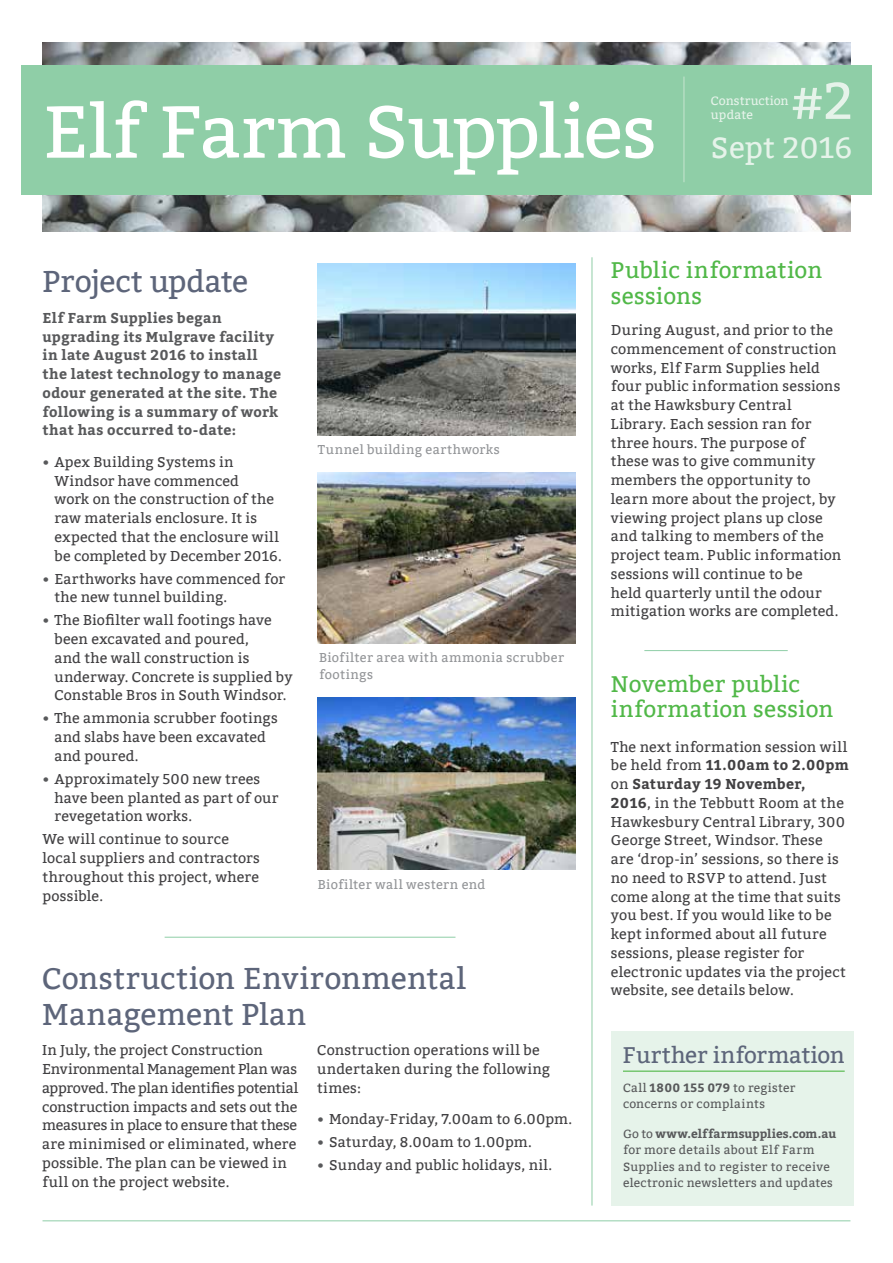
<style>
.page{position:relative;width:893px;height:1263px;background:#fff}
.page>*{position:absolute;margin:0;border:0;box-sizing:border-box;transform-origin:0 0}
.t1{font:73.5px "Bitter";letter-spacing:-.015em;color:#fff}
.t2{font:51.6px "Bitter";color:#e6f3ea}
.t3{font:30px/36px "Bitter";letter-spacing:.005em;color:#5d657a}
.t4{font:29.55px "Bitter";letter-spacing:.005em;color:#e6f3ea}
.t5{font:22.5px/25.5px "Bitter";letter-spacing:.005em;color:#51b848}
.t6{font:22.5px "Bitter";letter-spacing:-.005em;color:#5d657a}
.t7{font:14.25px/18.8px "Bitter";letter-spacing:.015em;color:#414042}
.t8{font:700 14.25px/18.8px "Bitter";letter-spacing:.025em;color:#58595b}
.t9{font:12.75px/16.5px "Bitter";letter-spacing:.035em;color:#939598}
.t10{font:12.15px/13.5px "Bitter";letter-spacing:.01em;color:#e6f3ea}
.t11{font:12px/16.5px "Bitter";letter-spacing:.03em;color:#58595b}
.s1{color:#58595b}
.s2{font-weight:700}
</style>
<div class="page">
<div style="left:611px;top:1031px;width:242px;height:174px;background:#e6f3ea"></div>
<img style="left:43px;top:43px;width:807px;height:189px">
<div style="left:21px;top:65px;width:851px;height:130px;background:#8fcea7"></div>
<hr style="left:684px;top:77px;width:1px;height:105px;background:#c6e5d0">
<hr style="left:43px;top:1220px;width:807px;height:1px;background:#8fcea7">
<img style="left:318px;top:264px;width:257px;height:171px">
<img style="left:318px;top:472px;width:257px;height:172px">
<img style="left:318px;top:698px;width:257px;height:171px">
<hr style="left:592px;top:257px;width:1px;height:948px;background:#8fcea7">
<hr style="left:644px;top:650px;width:144px;height:1px;background:#8fcea7">
<hr style="left:165px;top:937px;width:290px;height:1px;background:#8fcea7">
<hr style="left:623px;top:1070px;width:222px;height:2px;background:#51b848">
<h1 class="t1" style="left:43px;top:89px;width:616px">Elf Farm Supplies</h1>
<h2 class="t2" style="left:789px;top:71px;width:65px">#2</h2>
<h3 class="t4" style="left:711px;top:130px;width:143px">Sept 2016</h3>
<p class="t10" style="left:711px;top:94px;width:79px">Construction update</p>
<h3 class="t3" style="left:43px;top:264px;width:207px">Project update</h3>
<p class="t8" style="left:43px;top:308px;width:240px">Elf Farm Supplies began upgrading its Mulgrave facility in late August 2016 to install the latest technology to manage odour generated at the site. The following is a summary of work that has occurred to-date:</p>
<p class="t7" style="left:55px;top:453px;width:229px;text-indent:-12px"><span class="s1">•</span> Apex Building Systems in<br>Windsor have commenced<br>work on the construction of the raw materials enclosure. It is expected that the enclosure will be completed by December 2016.</p>
<p class="t7" style="left:55px;top:569px;width:232px;text-indent:-12px"><span class="s1">•</span> Earthworks have commenced for the new tunnel building.</p>
<p class="t7" style="left:55px;top:611px;width:240px;text-indent:-12px"><span class="s1">•</span> The Biofilter wall footings have been excavated and poured,<br>and the wall construction is underway. Concrete is supplied by<br>Constable Bros in South Windsor.</p>
<p class="t7" style="left:55px;top:709px;width:225px;text-indent:-12px"><span class="s1">•</span> The ammonia scrubber footings and slabs have been excavated and poured.</p>
<p class="t7" style="left:55px;top:770px;width:225px;text-indent:-12px"><span class="s1">•</span> Approximately 500 new trees have been planted as part of our revegetation works.</p>
<p class="t7" style="left:43px;top:830px;width:219px">We will continue to source local suppliers and contractors throughout this project, where possible.</p>
<p class="t9" style="left:318px;top:441px;width:183px">Tunnel building earthworks</p>
<p class="t9" style="left:319px;top:650px;width:246px">Biofilter area with ammonia scrubber footings</p>
<p class="t9" style="left:318px;top:876px;width:169px">Biofilter wall western end</p>
<h3 class="t3" style="left:42px;top:961px;width:425px">Construction Environmental<br>Management Plan</h3>
<p class="t7" style="left:42px;top:1041px;width:258px">In July, the project Construction Environmental Management Plan was approved. The plan identifies potential construction impacts and sets out the measures in place to ensure that these are minimised or eliminated, where possible. The plan can be viewed in full on the project website.</p>
<p class="t7" style="left:317px;top:1041px;width:235px">Construction operations will be undertaken during the following times:</p>
<p class="t7" style="left:317px;top:1110px;width:256px"><span class="s1">•</span> Monday-Friday, 7.00am to 6.00pm.</p>
<p class="t7" style="left:317px;top:1133px;width:216px"><span class="s1">•</span> Saturday, 8.00am to 1.00pm.</p>
<p class="t7" style="left:317px;top:1156px;width:237px"><span class="s1">•</span> Sunday and public holidays, nil.</p>
<h3 class="t5" style="left:611px;top:258px;width:213px">Public information sessions</h3>
<p class="t7" style="left:611px;top:321px;width:232px">During August, and prior to the commencement of construction works, Elf Farm Supplies held four public information sessions at the Hawksbury Central<br>Library. Each session ran for three hours. The purpose of these was to give community members the opportunity to learn more about the project, by viewing project plans up close and talking to members of the project team. Public information sessions will continue to be<br>held quarterly until the odour mitigation works are completed.</p>
<h3 class="t5" style="left:611px;top:671px;width:224px">November public information session</h3>
<p class="t7" style="left:611px;top:737px;width:239px">The next information session will be held from <span class="s2">11.00am to 2.00pm </span>on <span class="s2">Saturday 19 November,<br>2016</span>, in the Tebbutt Room at the<br>Hawkesbury Central Library, 300<br>George Street, Windsor. These are ‘drop-in’ sessions, so there is no need to RSVP to attend. Just come along at the time that suits you best. If you would like to be kept informed about all future sessions, please register for electronic updates via the project website, see details below.</p>
<h3 class="t6" style="left:623px;top:1042px;width:223px">Further information</h3>
<p class="t11" style="left:623px;top:1080px;width:174px">Call <span class="s2">1800 155 079</span> to register concerns or complaints</p>
<p class="t11" style="left:623px;top:1126px;width:215px">Go to <span class="s2">www.elffarmsupplies.com.au </span>for more details about Elf Farm Supplies and to register to receive electronic newsletters and updates</p>
</div>
